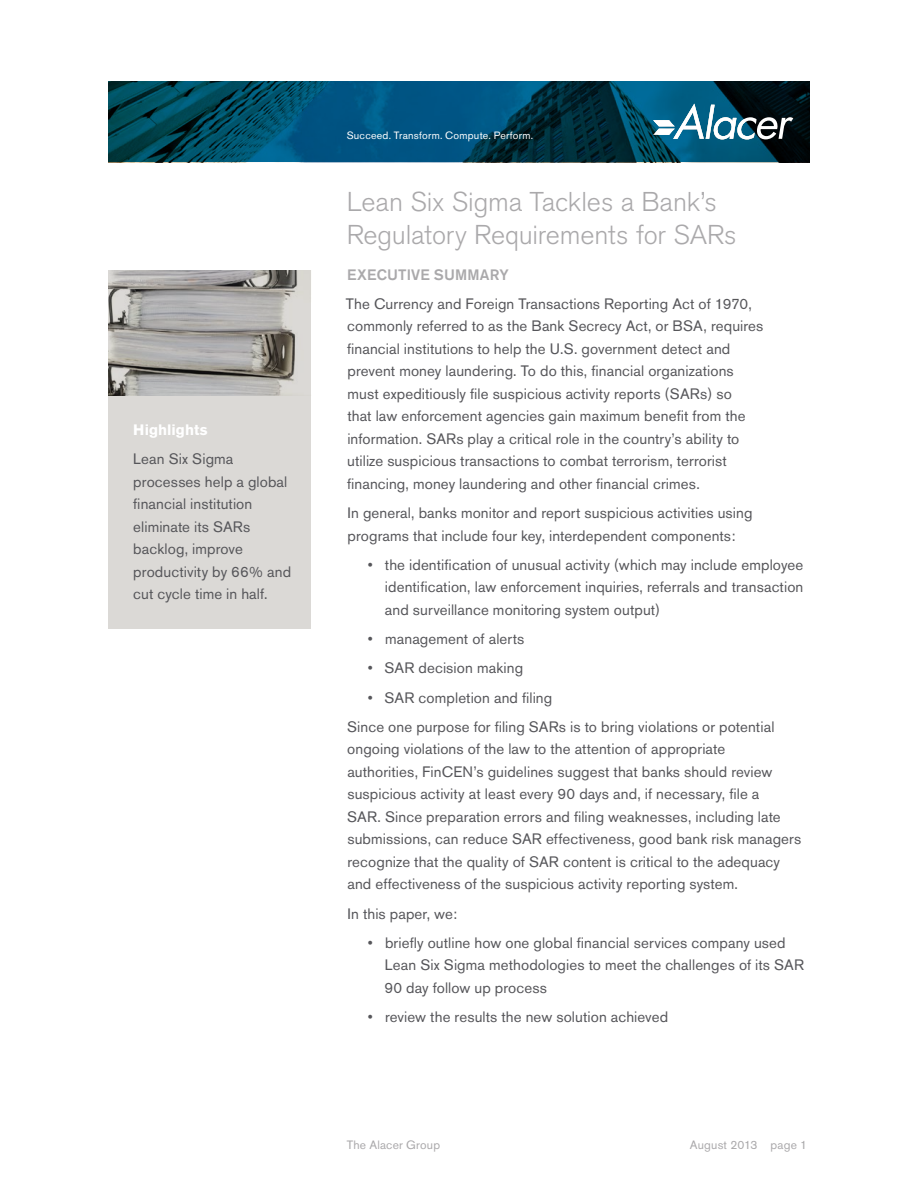
<style>
.page{position:relative;width:918px;height:1188px;background:#fff}
.page>*{position:absolute;margin:0;border:0;box-sizing:border-box;transform-origin:0 0}
.t1{font:300 27px/33px "Akzidenz Grotesk BE";letter-spacing:-.005em;color:#aaa9ab}
.t2{font:15px/22.5px "Akzidenz Grotesk BE";letter-spacing:.01em;color:#56565a}
.t3{font:500 15px "Akzidenz Grotesk BE";letter-spacing:.01em;color:#aaa9ab}
.t4{font:700 15px "Akzidenz Grotesk BE";color:#fff}
.t5{font:12px "Akzidenz Grotesk BE";letter-spacing:.015em;color:#aaa9ab}
.t6{font:10.5px "Akzidenz Grotesk BE";letter-spacing:.02em;color:#fff}
</style>
<div class="page">
<img style="left:108px;top:81px;width:702px;height:81px">
<svg style="left:653px;top:104px;width:140px;height:35px"></svg>
<div style="left:109px;top:270px;width:202px;height:359px;background:#dbd9d6"></div>
<img style="left:109px;top:270px;width:189px;height:126px">
<p class="t4" style="left:133px;top:421px;width:76px">Highlights</p>
<p class="t2" style="left:133px;top:448px;width:159px">Lean Six Sigma processes help a global financial institution eliminate its SARs backlog, improve productivity by 66% and cut cycle time in half.</p>
<p class="t6" style="left:347px;top:129px;width:188px">Succeed. Transform. Compute. Perform.</p>
<h1 class="t1" style="left:347px;top:185px;width:391px">Lean Six Sigma Tackles a Bank’s<br>Regulatory Requirements for SARs</h1>
<p class="t3" style="left:347px;top:265px;width:163px">EXECUTIVE SUMMARY</p>
<p class="t2" style="left:346px;top:293px;width:419px">The Currency and Foreign Transactions Reporting Act of 1970, commonly referred to as the Bank Secrecy Act, or BSA, requires financial institutions to help the U.S. government detect and prevent money laundering. To do this, financial organizations must expeditiously file suspicious activity reports (SARs) so<br>that law enforcement agencies gain maximum benefit from the information. SARs play a critical role in the country’s ability to utilize suspicious transactions to combat terrorism, terrorist financing, money laundering and other financial crimes.</p>
<p class="t2" style="left:347px;top:502px;width:407px">In general, banks monitor and report suspicious activities using programs that include four key, interdependent components:</p>
<p class="t2" style="left:385px;top:554px;width:420px;text-align:justify;text-indent:-17px">• the identification of unusual activity (which may include employee identification, law enforcement inquiries, referrals and transaction and surveillance monitoring system output)</p>
<p class="t2" style="left:368px;top:628px;width:158px">• management of alerts</p>
<p class="t2" style="left:368px;top:657px;width:157px">• SAR decision making</p>
<p class="t2" style="left:347px;top:683px;width:429px;line-height:29.2px;text-indent:21px">• SAR completion and filing<br>Since one purpose for filing SARs is to bring violations or potential</p>
<p class="t2" style="left:347px;top:738px;width:456px">ongoing violations of the law to the attention of appropriate<br>authorities, FinCEN’s guidelines suggest that banks should review suspicious activity at least every 90 days and, if necessary, file a<br>SAR. Since preparation errors and filing weaknesses, including late submissions, can reduce SAR effectiveness, good bank risk managers recognize that the quality of SAR content is critical to the adequacy and effectiveness of the suspicious activity reporting system.</p>
<p class="t2" style="left:347px;top:902px;width:111px">In this paper, we:</p>
<p class="t2" style="left:384px;top:932px;width:421px;text-indent:-16px">• briefly outline how one global financial services company used<br>Lean Six Sigma methodologies to meet the challenges of its SAR<br>90 day follow up process</p>
<p class="t2" style="left:368px;top:1006px;width:302px">• review the results the new solution achieved</p>
<p class="t5" style="left:347px;top:1138px;width:95px">The Alacer Group</p>
<p class="t5" style="left:690px;top:1138px;width:119px">August 2013 page 1</p>
</div>
